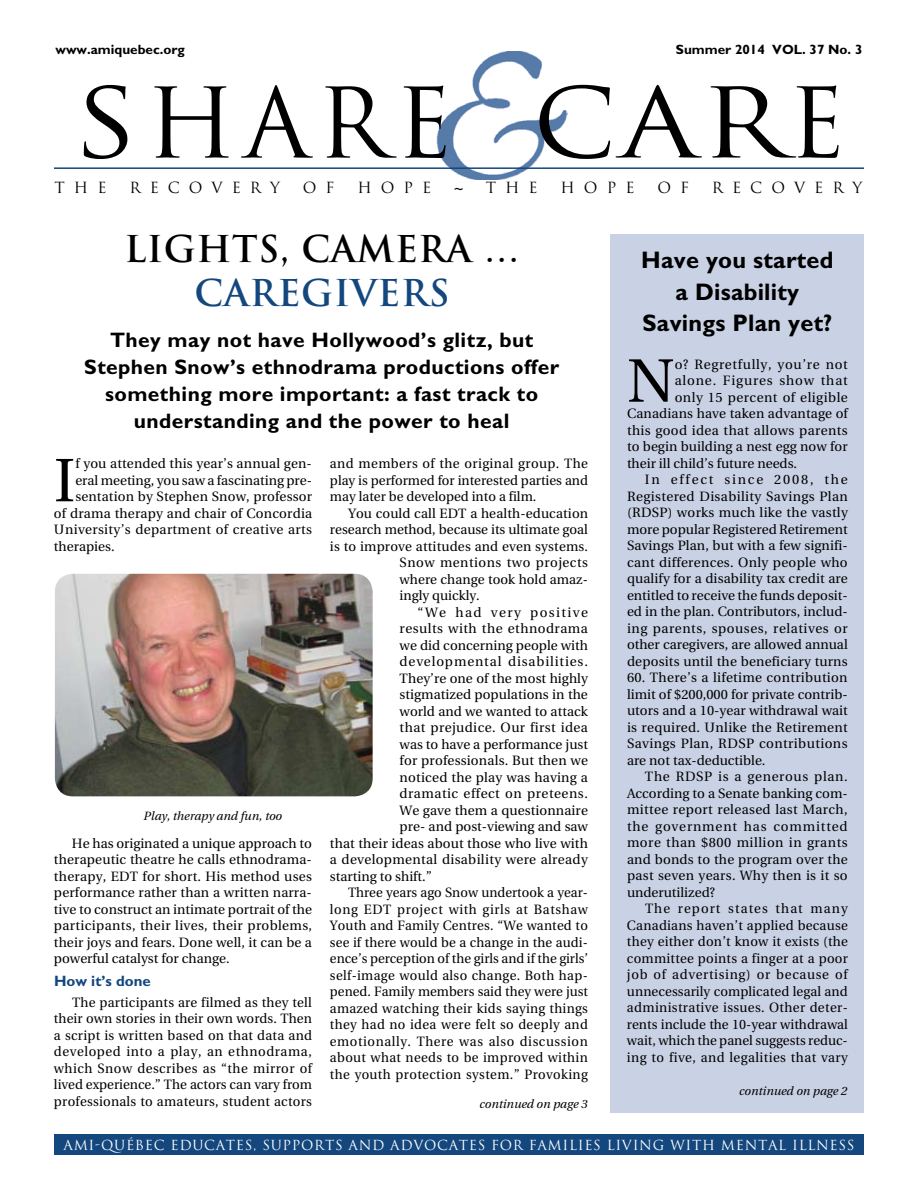
<style>
.page{position:relative;width:918px;height:1188px;background:#fff}
.page>*{position:absolute;margin:0;border:0;box-sizing:border-box;transform-origin:0 0}
.t1{font:94.5px "Trajan";letter-spacing:.075em;color:#000;scale:1.2 1}
.t2{font:94.5px "Trajan";letter-spacing:.075em;color:#000;scale:1.1 1}
.t3{font:61.2px "Utopia";color:#000}
.t4{font:700 36px "Trajan";letter-spacing:.02em;color:#000}
.t5{font:700 36px "Trajan";letter-spacing:.02em;color:#14477e}
.t6{font:700 24px/31.5px "Gill Sans";letter-spacing:.01em;color:#000;text-align:center}
.t7{font:700 21px/27px "Gill Sans";letter-spacing:.02em;color:#000;text-align:center}
.t8{font:15px "Trajan";letter-spacing:.6em;color:#000}
.t9{font:700 15px "Gill Sans";color:#14477e}
.t10{font:italic 15px "Gill Sans";color:#000}
.t11{font:13.5px/16.5px "Utopia";letter-spacing:.015em;color:#000;text-align:justify}
.t12{font:13.5px "Trajan";letter-spacing:.05em;color:#fff}
.t13{font:13.5px "Utopia";letter-spacing:.035em;color:#000}
.t14{font:13.5px "Utopia";letter-spacing:.05em;color:#000}
.t15{font:13.5px "Utopia";letter-spacing:.04em;color:#000}
.t16{font:13.5px "Utopia";letter-spacing:.06em;color:#000}
.t17{font:700 13.5px "Gill Sans";color:#000}
.t18{font:13.5px "Utopia";letter-spacing:.045em;color:#000}
.t19{font:13.5px "Utopia";letter-spacing:.13em;color:#000}
.t20{font:13.5px "Utopia";letter-spacing:.105em;color:#000}
.t21{font:italic 12px "Utopia";color:#000}
</style>
<div class="page">
<img style="left:436px;top:52px;width:132px;height:127px">
<div style="left:54px;top:1134px;width:810px;height:21px;background:#14477e"></div>
<hr style="left:54px;top:167px;width:810px;height:2px;background:#14477e">
<div style="left:611px;top:234px;width:253px;height:878px;background:#c9d1e4"></div>
<img style="left:55px;top:574px;width:318px;height:222px">
<p class="t17" style="left:55px;top:41px;width:131px">www.amiquebec.org</p>
<p class="t17" style="left:676px;top:41px;width:188px">Summer 2014 VOL. 37 No. 3</p>
<h1 class="t2" style="left:533px;top:66px;width:286px">CARE</h1>
<p class="t8" style="left:55px;top:179px;width:53px">THE</p>
<p class="t8" style="left:129px;top:179px;width:152px">RECOVERY</p>
<p class="t8" style="left:303px;top:179px;width:33px">O F</p>
<p class="t8" style="left:357px;top:179px;width:75px">HOPE</p>
<p class="t10" style="left:454px;top:180px;width:10px">~</p>
<p class="t8" style="left:486px;top:179px;width:53px">THE</p>
<p class="t8" style="left:561px;top:179px;width:75px">HOPE</p>
<p class="t8" style="left:657px;top:179px;width:33px">O F</p>
<p class="t8" style="left:712px;top:179px;width:152px">RECOVERY</p>
<h1 class="t1" style="left:73px;top:66px;width:318px">SHARE</h1>
<h3 class="t4" style="left:124px;top:227px;width:397px">LIGHTS, CAMERA …</h3>
<h3 class="t5" style="left:194px;top:270px;width:257px">CAREGIVERS</h3>
<h3 class="t7" style="left:84px;top:326px;width:476px">They may not have Hollywood’s glitz, but Stephen Snow’s ethnodrama productions offer something more important: a fast track to understanding and the power to heal</h3>
<h2 class="t3" style="left:54px;top:447px;width:23px">I</h2>
<p class="t11" style="left:75px;top:456px;width:238px">f you attended this year’s annual gen-</p>
<p class="t11" style="left:75px;top:472px;width:238px">eral meeting, you saw a fascinating pre-</p>
<p class="t11" style="left:75px;top:489px;width:238px">sentation by Stephen Snow, professor</p>
<p class="t11" style="left:54px;top:505px;width:260px">of drama therapy and chair of Concordia</p>
<p class="t11" style="left:54px;top:522px;width:260px">University’s department of creative arts</p>
<p class="t11" style="left:54px;top:538px;width:62px">therapies.</p>
<p class="t21" style="left:143px;top:810px;width:140px">Play, therapy and fun, too</p>
<p class="t11" style="left:54px;top:835px;width:260px;text-indent:18px">He has originated a unique approach to therapeutic theatre he calls ethnodrama&shy;therapy, EDT for short. His method uses performance rather than a written narra&shy;tive to construct an intimate portrait of the participants, their lives, their problems, their joys and fears. Done well, it can be a powerful catalyst for change.</p>
<p class="t9" style="left:54px;top:972px;width:98px">How it’s done</p>
<p class="t11" style="left:54px;top:994px;width:260px;text-indent:18px">The participants are filmed as they tell their own stories in their own words. Then a script is written based on that data and developed into a play, an ethnodrama, which Snow describes as “the mirror of lived experience.” The actors can vary from professionals to amateurs, student actors</p>
<p class="t11" style="left:330px;top:456px;width:260px">and members of the original group. The play is performed for interested parties and may later be developed into a film.</p>
<p class="t11" style="left:348px;top:505px;width:242px">You could call EDT a health-education</p>
<p class="t11" style="left:330px;top:522px;width:259px">research method, because its ultimate goal</p>
<p class="t11" style="left:330px;top:538px;width:260px">is to improve attitudes and even systems.</p>
<p class="t15" style="left:400px;top:555px;width:190px">Snow mentions two projects</p>
<p class="t11" style="left:400px;top:571px;width:190px">where change took hold amaz-</p>
<p class="t11" style="left:400px;top:588px;width:82px">ingly quickly.</p>
<p class="t20" style="left:418px;top:605px;width:172px">“We had very positive</p>
<p class="t13" style="left:400px;top:621px;width:190px">results with the ethnodrama</p>
<p class="t11" style="left:400px;top:637px;width:190px">we did concerning people with</p>
<p class="t16" style="left:400px;top:654px;width:190px">developmental disabilities.</p>
<p class="t11" style="left:400px;top:670px;width:190px">They’re one of the most highly</p>
<p class="t11" style="left:400px;top:687px;width:190px">stigmatized populations in the</p>
<p class="t11" style="left:400px;top:703px;width:190px">world and we wanted to attack</p>
<p class="t11" style="left:400px;top:720px;width:190px">that prejudice. Our first idea</p>
<p class="t11" style="left:400px;top:736px;width:190px">was to have a performance just</p>
<p class="t11" style="left:400px;top:753px;width:190px">for professionals. But then we</p>
<p class="t11" style="left:400px;top:769px;width:190px">noticed the play was having a</p>
<p class="t13" style="left:400px;top:786px;width:190px">dramatic effect on preteens.</p>
<p class="t11" style="left:400px;top:802px;width:190px">We gave them a questionnaire</p>
<p class="t11" style="left:400px;top:819px;width:190px">pre- and post-viewing and saw</p>
<p class="t11" style="left:330px;top:835px;width:259px">that their ideas about those who live with</p>
<p class="t11" style="left:330px;top:852px;width:259px">a developmental disability were already</p>
<p class="t11" style="left:330px;top:868px;width:104px">starting to shift.”</p>
<p class="t11" style="left:348px;top:885px;width:241px">Three years ago Snow undertook a year-</p>
<p class="t14" style="left:330px;top:902px;width:259px">long EDT project with girls at Batshaw</p>
<p class="t11" style="left:330px;top:918px;width:259px">Youth and Family Centres. “We wanted to</p>
<p class="t11" style="left:330px;top:934px;width:259px">see if there would be a change in the audi-</p>
<p class="t11" style="left:330px;top:951px;width:260px">ence’s perception of the girls and if the girls’</p>
<p class="t11" style="left:330px;top:967px;width:259px">self-image would also change. Both hap-</p>
<p class="t11" style="left:330px;top:984px;width:260px">pened. Family members said they were just</p>
<p class="t11" style="left:330px;top:1000px;width:259px">amazed watching their kids saying things</p>
<p class="t11" style="left:330px;top:1017px;width:259px">they had no idea were felt so deeply and</p>
<p class="t18" style="left:330px;top:1034px;width:259px">emotionally. There was also discussion</p>
<p class="t11" style="left:330px;top:1050px;width:259px">about what needs to be improved within</p>
<p class="t11" style="left:330px;top:1066px;width:259px">the youth protection system.” Provoking</p>
<p class="t21" style="left:479px;top:1097px;width:109px">continued on page 3</p>
<h3 class="t6" style="left:641px;top:244px;width:194px">Have you started a Disability<br>Savings Plan yet?</h3>
<h2 class="t3" style="left:627px;top:347px;width:49px">N</h2>
<p class="t14" style="left:675px;top:357px;width:175px">o? Regretfully, you’re not</p>
<p class="t16" style="left:675px;top:373px;width:175px">alone. Figures show that</p>
<p class="t13" style="left:675px;top:390px;width:175px">only 15 percent of eligible</p>
<p class="t11" style="left:627px;top:406px;width:222px">Canadians have taken advantage of</p>
<p class="t11" style="left:627px;top:422px;width:222px">this good idea that allows parents</p>
<p class="t11" style="left:627px;top:439px;width:222px">to begin building a nest egg now for</p>
<p class="t11" style="left:627px;top:455px;width:172px">their ill child’s future needs.</p>
<p class="t19" style="left:645px;top:472px;width:204px">In effect since 2008, the</p>
<p class="t11" style="left:627px;top:488px;width:222px">Registered Disability Savings Plan</p>
<p class="t11" style="left:627px;top:505px;width:222px">(RDSP) works much like the vastly</p>
<p class="t11" style="left:627px;top:521px;width:222px">more popular Registered Retirement</p>
<p class="t11" style="left:627px;top:538px;width:222px">Savings Plan, but with a few signifi-</p>
<p class="t11" style="left:627px;top:554px;width:222px">cant differences. Only people who</p>
<p class="t11" style="left:627px;top:571px;width:222px">qualify for a disability tax credit are</p>
<p class="t11" style="left:627px;top:587px;width:222px">entitled to receive the funds deposit-</p>
<p class="t11" style="left:627px;top:604px;width:222px">ed in the plan. Contributors, includ-</p>
<p class="t15" style="left:627px;top:621px;width:222px">ing parents, spouses, relatives or</p>
<p class="t11" style="left:627px;top:637px;width:222px">other caregivers, are allowed annual</p>
<p class="t11" style="left:627px;top:653px;width:222px">deposits until the beneficiary turns</p>
<p class="t11" style="left:627px;top:670px;width:222px">60. There’s a lifetime contribution limit of $200,000 for private contrib&shy;utors and a 10-year withdrawal wait is required. Unlike the Retirement Savings Plan, RDSP contributions are not tax-deductible.</p>
<p class="t11" style="left:627px;top:769px;width:222px;text-indent:18px">The RDSP is a generous plan.<br>According to a Senate banking com&shy;mittee report released last March, the government has committed more than $800 million in grants and bonds to the program over the past seven years. Why then is it so underutilized?</p>
<p class="t11" style="left:627px;top:901px;width:222px;text-indent:18px">The report states that many Canadians haven’t applied because they either don’t know it exists (the committee points a finger at a poor job of advertising) or because of unnecessarily complicated legal and administrative issues. Other deter&shy;rents include the 10-year withdrawal wait, which the panel suggests reduc&shy;ing to five, and legalities that vary</p>
<p class="t21" style="left:739px;top:1084px;width:109px">continued on page 2</p>
<p class="t12" style="left:64px;top:1137px;width:792px">AMI-QUÉBEC EDUCATES, SUPPORTS AND ADVOCATES FOR FAMILIES LIVING WITH MENTAL ILLNESS</p>
</div>
